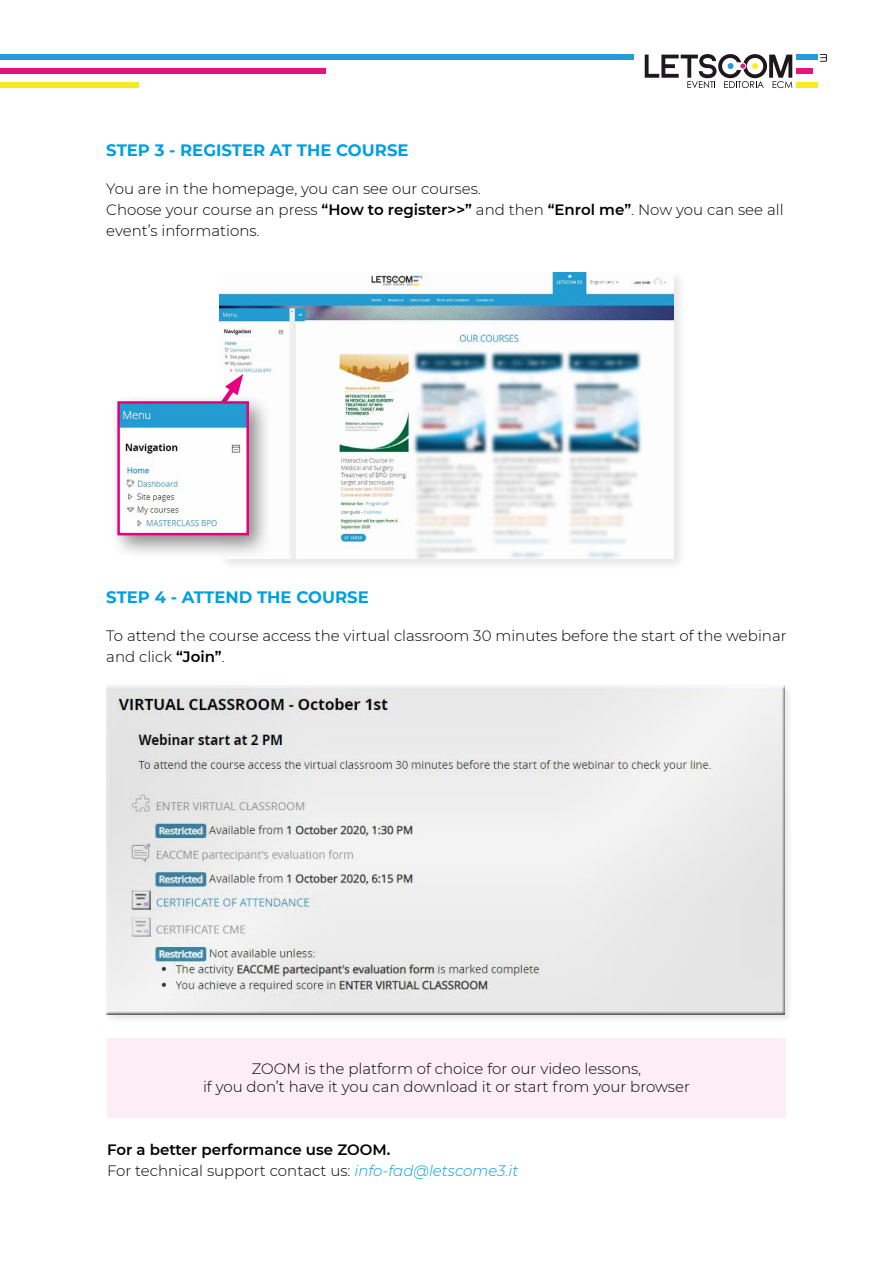
<style>
.page{position:relative;width:893px;height:1263px;background:#fff}
.page>*{position:absolute;margin:0;border:0;box-sizing:border-box;transform-origin:0 0}
.t1{font:700 16.5px "Montserrat";color:#009fe3}
.t2{font:300 15px/21px "Montserrat";color:#000}
.t3{font:600 15px/21px "Montserrat";color:#000}
.s1{font-weight:600}
.s2{font-weight:300}
.s3{font-weight:300;font-style:italic;color:#009fe3}
</style>
<div class="page">
<svg style="left:820px;top:54px;width:7px;height:8px"></svg>
<svg style="left:645px;top:54px;width:147px;height:34px"></svg>
<div style="left:796px;top:82px;width:21px;height:6px;background:#fcea1e"></div>
<div style="left:796px;top:68px;width:17px;height:6px;background:#e5177d"></div>
<div style="left:796px;top:54px;width:21px;height:6px;background:#239cd8"></div>
<div style="left:0;top:54px;width:634px;height:6px;background:#239cd8"></div>
<div style="left:0;top:68px;width:326px;height:6px;background:#e4147d"></div>
<div style="left:0;top:82px;width:139px;height:6px;background:#f8ea20"></div>
<div style="left:217px;top:269px;width:470px;height:303px;background:#000;opacity:.1"></div>
<img style="left:220px;top:272px;width:453px;height:286px">
<svg style="left:217px;top:374px;width:26px;height:19px"></svg>
<div style="left:109px;top:393px;width:164px;height:166px;background:#000;opacity:.45"></div>
<img style="left:121px;top:405px;width:124px;height:126px">
<div style="left:117px;top:401px;width:132px;height:134px;border:3px solid #e6007d"></div>
<div style="left:104px;top:684px;width:690px;height:340px;background:#f6f6f6"></div>
<div style="left:106px;top:685px;width:679px;height:330px;background:#000;opacity:.75"></div>
<div style="left:107px;top:1038px;width:679px;height:79px;background:#fdeef6"></div>
<p class="t1" style="left:106px;top:139px;width:304px">STEP 3 - REGISTER AT THE COURSE</p>
<p class="t2" style="left:106px;top:178px;width:679px">You are in the homepage, you can see our courses.<br>Choose your course an press <span class="s1">“How to register&gt;&gt;”</span> and then <span class="s1">“Enrol me”</span>. Now you can see all event’s informations.</p>
<p class="t1" style="left:106px;top:585px;width:264px">STEP 4 - ATTEND THE COURSE</p>
<p class="t2" style="left:106px;top:624px;width:682px">To attend the course access the virtual classroom 30 minutes before the start of the webinar and click <span class="s1">“Join”</span>.</p>
<p class="t2" style="left:203px;top:1059px;width:488px;line-height:18px;text-align:center">ZOOM is the platform of choice for our video lessons,<br>if you don’t have it you can download it or start from your browser</p>
<p class="t3" style="left:107px;top:1139px;width:413px">For a better performance use ZOOM.<br><span class="s2">For technical support contact us:</span> <span class="s3">info-fad@letscome3.it</span></p>
</div>
